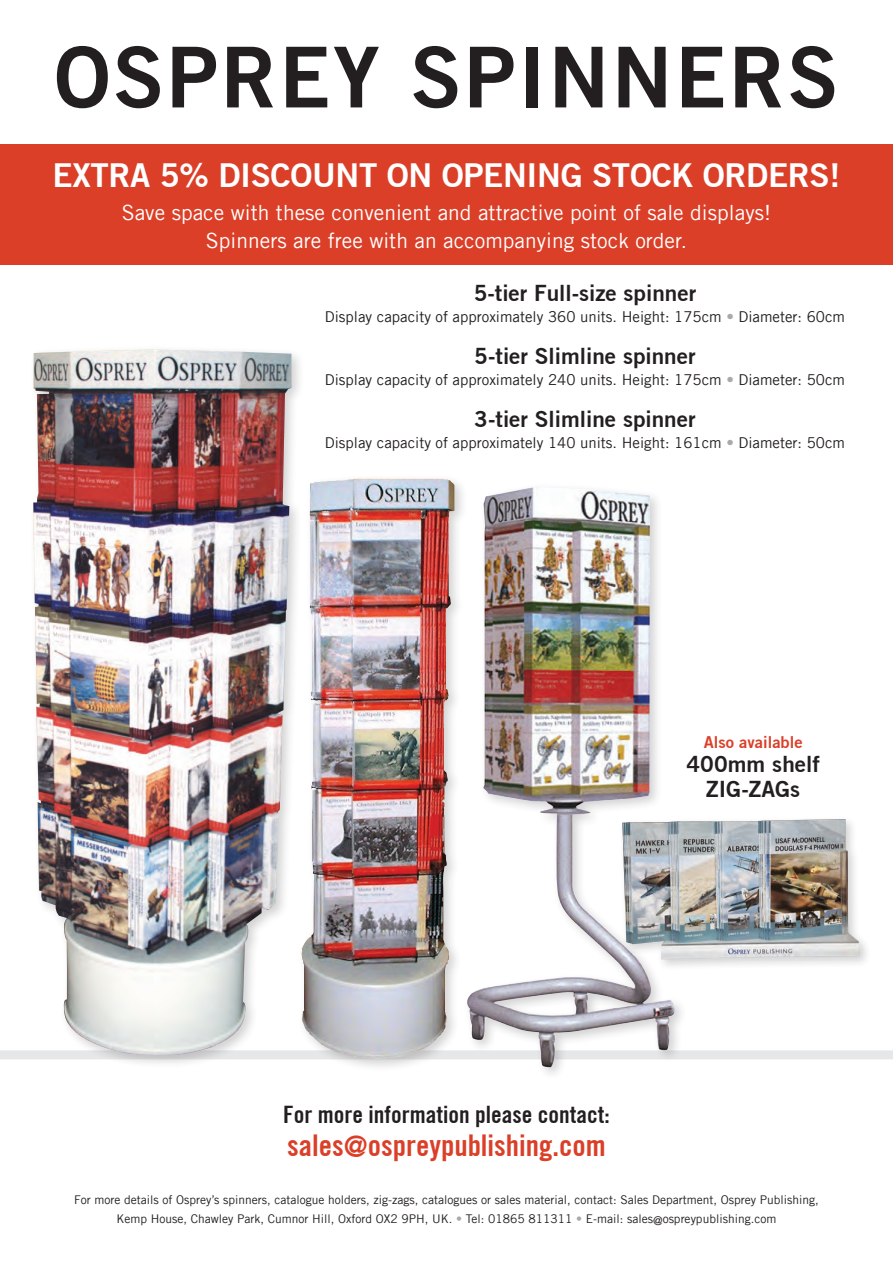
<style>
.page{position:relative;width:893px;height:1263px;background:#fff}
.page>*{position:absolute;margin:0;border:0;box-sizing:border-box;transform-origin:0 0}
.t1{font:700 84px "Trade Gothic No.2";letter-spacing:.03em;color:#231f20}
.t2{font:700 33px "Trade Gothic No.2";letter-spacing:-.01em;color:#fff}
.t3{font:700 condensed 30px "Trade Gothic No.20";color:#db3f28}
.t4{font:700 condensed 24px "Trade Gothic No.20";color:#231f20}
.t5{font:700 22.5px/24px "Trade Gothic No.2";color:#231f20;text-align:center}
.t6{font:21px/28.2px "Trade Gothic LT";color:#fff;text-align:center}
.t7{font:700 16.5px "Trade Gothic No.2";color:#db3f28}
.t8{font:15px "Trade Gothic LT";color:#231f20}
.t9{font:12px/19.5px "Trade Gothic LT";color:#231f20;text-align:center}
.s1{color:#a8a9ad}
</style>
<div class="page">
<div style="left:0;top:1050px;width:893px;height:9px;background:#e6e7e9"></div>
<div style="left:619px;top:815px;width:253px;height:157px;background:#231f20;opacity:.2"></div>
<img style="left:688px;top:819px;width:172px;height:140px">
<div style="left:0;top:145px;width:893px;height:120px;background:#db3f28"></div>
<div style="left:297px;top:474px;width:171px;height:598px;background:#231f20;opacity:.2"></div>
<img style="left:305px;top:478px;width:144px;height:583px">
<div style="left:462px;top:482px;width:226px;height:598px;background:#231f20;opacity:.2"></div>
<img style="left:467px;top:487px;width:209px;height:581px">
<div style="left:28px;top:345px;width:277px;height:723px;background:#231f20;opacity:.2"></div>
<img style="left:33px;top:349px;width:258px;height:706px">
<h1 class="t1" style="left:54px;top:25px;width:786px">OSPREY SPINNERS</h1>
<h2 class="t2" style="left:53px;top:154px;width:789px">EXTRA 5% DISCOUNT ON OPENING STOCK ORDERS!</h2>
<h3 class="t6" style="left:122px;top:198px;width:651px">Save space with these convenient and attractive point of sale displays!<br>Spinners are free with an accompanying stock order.</h3>
<h3 class="t5" style="left:474px;top:281px;width:224px">5-tier Full-size spinner</h3>
<p class="t8" style="left:325px;top:308px;width:522px">Display capacity of approximately 360 units. Height: 175cm <span class="s1">•</span> Diameter: 60cm</p>
<h3 class="t5" style="left:474px;top:344px;width:223px">5-tier Slimline spinner</h3>
<p class="t8" style="left:325px;top:371px;width:522px">Display capacity of approximately 240 units. Height: 175cm <span class="s1">•</span> Diameter: 50cm</p>
<h3 class="t5" style="left:474px;top:407px;width:223px">3-tier Slimline spinner</h3>
<p class="t8" style="left:325px;top:434px;width:522px">Display capacity of approximately 140 units. Height: 161cm <span class="s1">•</span> Diameter: 50cm</p>
<h3 class="t7" style="left:704px;top:732px;width:100px">Also available</h3>
<h3 class="t5" style="left:686px;top:752px;width:135px">400mm shelf<br>ZIG-ZAGs</h3>
<h3 class="t4" style="left:283px;top:1100px;width:328px">For more information please contact:</h3>
<h3 class="t3" style="left:287px;top:1127px;width:320px">sales@ospreypublishing.com</h3>
<p class="t9" style="left:74px;top:1189px;width:746px">For more details of Osprey’s spinners, catalogue holders, zig-zags, catalogues or sales material, contact: Sales Department, Osprey Publishing,<br>Kemp House, Chawley Park, Cumnor Hill, Oxford OX2 9PH, UK. <span class="s1">•</span> Tel: 01865 811311 <span class="s1">•</span> E-mail: sales@ospreypublishing.com</p>
</div>
